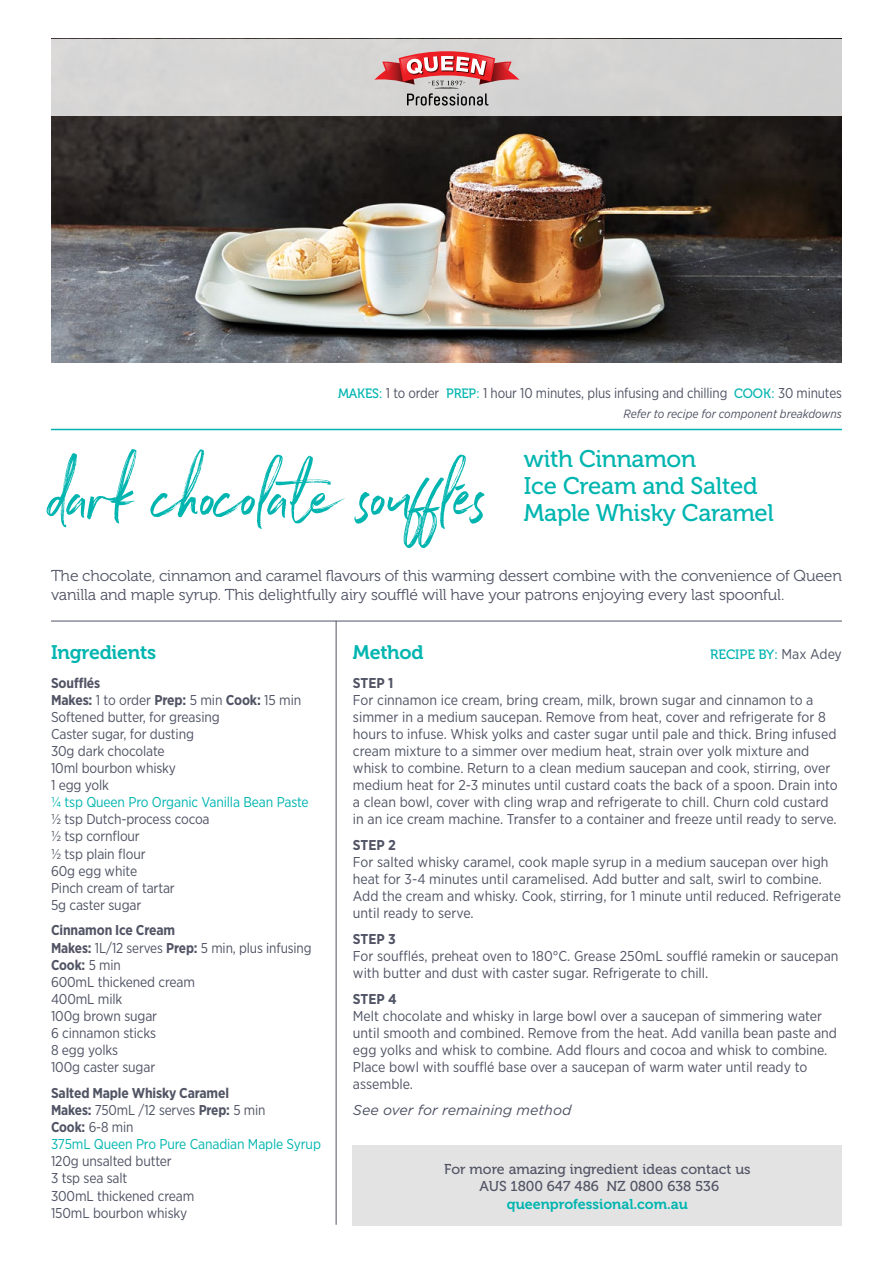
<style>
.page{position:relative;width:893px;height:1263px;background:#fff}
.page>*{position:absolute;margin:0;border:0;box-sizing:border-box;transform-origin:0 0}
.t1{font:93px "Northwell Alt";letter-spacing:-.01em;color:#00b5b0;scale:.92 1}
.t2{font:24px/27px "Museo 500";letter-spacing:-.01em;color:#00b5b0}
.t3{font:19.5px "Museo 700";letter-spacing:-.01em;color:#00b5b0}
.t4{font:15.75px/18.9px "Museo 300";letter-spacing:-.01em;color:#505464}
.t5{font:14.25px/17.1px "Gotham Narrow";color:#505464}
.t6{font:14.25px/17.1px "Gotham Narrow";color:#505464;scale:.96 1}
.t7{font:700 14.25px/17.1px "Gotham Narrow";letter-spacing:-.01em;color:#505464}
.t8{font:14.25px "Gotham Narrow";color:#505464;scale:.95 1}
.t9{font:14.25px/17.1px "Museo 500";color:#505464;text-align:center}
.t10{font:14.25px "Gotham Narrow";letter-spacing:-.01em;color:#00b5b0}
.t11{font:italic 14.25px "Gotham";color:#505464}
.t12{font:14.25px "Museo 700";color:#00b5b0}
.t13{font:13.5px "Museo 500";letter-spacing:-.01em;color:#00b5b0}
.t14{font:italic 12px "Gotham Narrow";color:#505464}
.s1{font-family:"Museo 500";font-size:13.5px;color:#00b5b0}
.s2{font-size:79.05px}
.s3{font-weight:700}
.s4{font-weight:400}
.s5{font-weight:400;color:#00b5b0}
.s6{font-family:"Gotham Narrow";font-size:14.25px;color:#505464}
</style>
<div class="page">
<img style="left:51px;top:116px;width:791px;height:246px">
<hr style="left:51px;top:621px;width:791px;height:1px;background:#505464">
<hr style="left:51px;top:429px;width:791px;height:1px;background:#00b5b0">
<div style="left:51px;top:39px;width:791px;height:77px;background:#d5d4d3"></div>
<svg style="left:374px;top:51px;width:145px;height:55px"></svg>
<hr style="left:336px;top:621px;width:1px;height:604px;background:#505464">
<div style="left:353px;top:1145px;width:489px;height:80px;background:#e4e3e4"></div>
<p class="t8" style="left:338px;top:384px;width:532px"><span class="s1">MAKES:</span> 1 to order <span class="s1">PREP:</span> 1 hour 10 minutes, plus infusing and chilling <span class="s1">COOK:</span> 30 minutes</p>
<p class="t14" style="left:623px;top:406px;width:220px">Refer to recipe for component breakdowns</p>
<h1 class="t1" style="left:51px;top:428px;width:479px"><span class="s2">d</span>ar<span class="s2">k</span> c<span class="s2">h</span>oco<span class="s2">l</span>a<span class="s2">t</span>e sou<span class="s2">ffl</span>és</h1>
<h2 class="t2" style="left:524px;top:446px;width:252px">with Cinnamon<br>Ice Cream and Salted<br>Maple Whisky Caramel</h2>
<p class="t4" style="left:51px;top:567px;width:792px">The chocolate, cinnamon and caramel flavours of this warming dessert combine with the convenience of Queen vanilla and maple syrup. This delightfully airy soufflé will have your patrons enjoying every last spoonful.</p>
<h3 class="t3" style="left:51px;top:641px;width:107px">Ingredients</h3>
<p class="t5" style="left:51px;top:674px;width:252px"><span class="s3">Soufflés<br>Makes:</span> 1 to order <span class="s3">Prep:</span> 5 min <span class="s3">Cook:</span> 15 min<br>Softened butter, for greasing<br>Caster sugar, for dusting<br>30g dark chocolate<br>10ml bourbon whisky<br>1 egg yolk</p>
<p class="t10" style="left:51px;top:793px;width:259px">¼ tsp Queen Pro Organic Vanilla Bean Paste</p>
<p class="t5" style="left:51px;top:810px;width:160px">½ tsp Dutch-process cocoa ½ tsp cornflour<br>½ tsp plain flour<br>60g egg white<br>Pinch cream of tartar<br>5g caster sugar</p>
<p class="t6" style="left:51px;top:922px;width:273px"><span class="s3">Cinnamon Ice Cream<br>Makes:</span> 1L/12 serves <span class="s3">Prep:</span> 5 min, plus infusing<br><span class="s3">Cook:</span> 5 min<br>600mL thickened cream<br>400mL milk<br>100g brown sugar<br>6 cinnamon sticks<br>8 egg yolks<br>100g caster sugar</p>
<p class="t7" style="left:51px;top:1084px;width:271px">Salted Maple Whisky Caramel<br>Makes: <span class="s4">750mL /12 serves</span> Prep: <span class="s4">5 min<br></span>Cook: <span class="s4">6-8 min<br></span><span class="s5">375mL Queen Pro Pure Canadian Maple Syrup</span></p>
<p class="t5" style="left:51px;top:1152px;width:145px">120g unsalted butter<br>3 tsp sea salt<br>300mL thickened cream<br>150mL bourbon whisky</p>
<h3 class="t3" style="left:353px;top:641px;width:72px">Method</h3>
<p class="t13" style="left:710px;top:647px;width:133px">RECIPE BY: <span class="s6">Max Adey</span></p>
<p class="t7" style="left:353px;top:674px;width:42px">STEP 1</p>
<p class="t5" style="left:353px;top:691px;width:486px">For cinnamon ice cream, bring cream, milk, brown sugar and cinnamon to a simmer in a medium saucepan. Remove from heat, cover and refrigerate for 8 hours to infuse. Whisk yolks and caster sugar until pale and thick. Bring infused cream mixture to a simmer over medium heat, strain over yolk mixture and whisk to combine. Return to a clean medium saucepan and cook, stirring, over medium heat for 2-3 minutes until custard coats the back of a spoon. Drain into a clean bowl, cover with cling wrap and refrigerate to chill. Churn cold custard in an ice cream machine. Transfer to a container and freeze until ready to serve.</p>
<p class="t7" style="left:353px;top:836px;width:44px">STEP 2</p>
<p class="t5" style="left:353px;top:853px;width:489px">For salted whisky caramel, cook maple syrup in a medium saucepan over high heat for 3-4 minutes until caramelised. Add butter and salt, swirl to combine.<br>Add the cream and whisky. Cook, stirring, for 1 minute until reduced. Refrigerate until ready to serve.</p>
<p class="t7" style="left:353px;top:930px;width:44px">STEP 3</p>
<p class="t5" style="left:353px;top:947px;width:487px">For soufflés, preheat oven to 180°C. Grease 250mL soufflé ramekin or saucepan with butter and dust with caster sugar. Refrigerate to chill.</p>
<p class="t7" style="left:353px;top:990px;width:45px">STEP 4</p>
<p class="t5" style="left:353px;top:1007px;width:486px">Melt chocolate and whisky in large bowl over a saucepan of simmering water until smooth and combined. Remove from the heat. Add vanilla bean paste and egg yolks and whisk to combine. Add flours and cocoa and whisk to combine.<br>Place bowl with soufflé base over a saucepan of warm water until ready to assemble.</p>
<p class="t11" style="left:353px;top:1101px;width:220px">See over for remaining method</p>
<p class="t9" style="left:444px;top:1161px;width:308px">For more amazing ingredient ideas contact us<br>AUS 1800 647 486 NZ 0800 638 536</p>
<p class="t12" style="left:507px;top:1196px;width:183px">queenprofessional.com.au</p>
</div>
